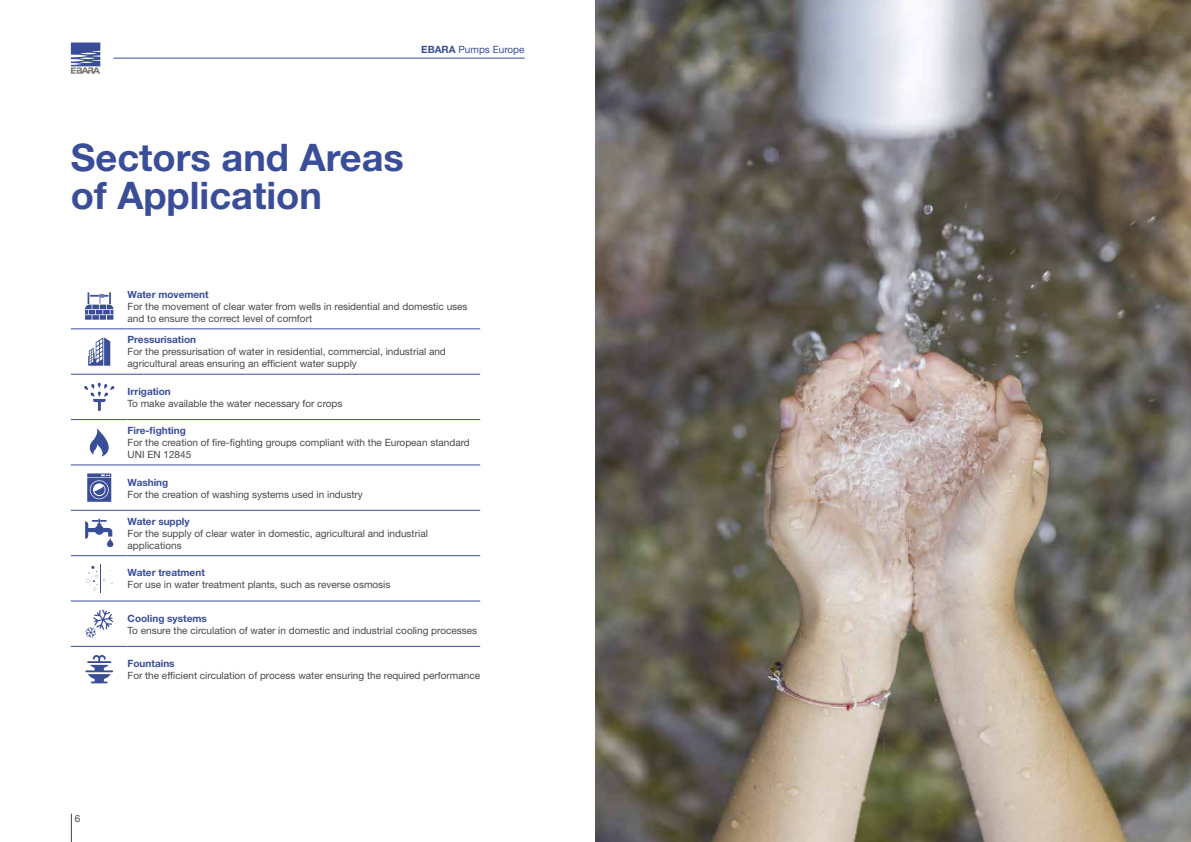
<style>
.page{position:relative;width:1191px;height:842px;background:#fff}
.page>*{position:absolute;margin:0;border:0;box-sizing:border-box;transform-origin:0 0}
.t1{font:700 38px/38px "Helvetica Neue";color:#3a4d98}
.t2{font:10px/12px "Helvetica Neue";color:#484848}
.t3{font:700 10px "Helvetica Neue";color:#3a4d98}
.t4{font:10px "Helvetica Neue";color:#3a4d98}
.s1{font-weight:700}
</style>
<div class="page">
<svg style="left:71px;top:814px;width:1px;height:28px"></svg>
<svg style="left:71px;top:43px;width:29px;height:31px"></svg>
<hr style="left:113px;top:58px;width:411px;height:1px;background:#3a4d98">
<img style="left:595px;top:0;width:596px;height:842px">
<hr style="left:71px;top:329px;width:57px;height:1px;background:#3a4d98">
<hr style="left:128px;top:329px;width:352px;height:1px;background:#3a4d98">
<hr style="left:71px;top:374px;width:57px;height:1px;background:#3a4d98">
<hr style="left:128px;top:374px;width:352px;height:1px;background:#3a4d98">
<hr style="left:71px;top:419px;width:57px;height:1px;background:#3a4d98">
<hr style="left:128px;top:419px;width:352px;height:1px;background:#3a4d98">
<hr style="left:71px;top:465px;width:57px;height:1px;background:#3a4d98">
<hr style="left:128px;top:465px;width:352px;height:1px;background:#3a4d98">
<hr style="left:71px;top:510px;width:57px;height:1px;background:#3a4d98">
<hr style="left:128px;top:510px;width:352px;height:1px;background:#3a4d98">
<hr style="left:71px;top:555px;width:57px;height:1px;background:#3a4d98">
<hr style="left:128px;top:555px;width:352px;height:1px;background:#3a4d98">
<hr style="left:71px;top:601px;width:57px;height:1px;background:#3a4d98">
<hr style="left:128px;top:601px;width:352px;height:1px;background:#3a4d98">
<hr style="left:71px;top:646px;width:57px;height:1px;background:#3a4d98">
<hr style="left:128px;top:646px;width:352px;height:1px;background:#3a4d98">
<svg style="left:85px;top:292px;width:28px;height:28px"></svg>
<svg style="left:88px;top:337px;width:22px;height:29px"></svg>
<svg style="left:84px;top:383px;width:30px;height:28px"></svg>
<svg style="left:90px;top:428px;width:19px;height:28px"></svg>
<svg style="left:87px;top:473px;width:24px;height:29px"></svg>
<svg style="left:85px;top:519px;width:29px;height:29px"></svg>
<svg style="left:86px;top:564px;width:27px;height:28px"></svg>
<svg style="left:85px;top:609px;width:28px;height:29px"></svg>
<svg style="left:85px;top:655px;width:28px;height:28px"></svg>
<p class="t4" style="left:421px;top:43px;width:105px"><span class="s1">EBARA</span> Pumps Europe</p>
<h1 class="t1" style="left:71px;top:138px;width:334px">Sectors and Areas of Application</h1>
<p class="t3" style="left:128px;top:288px;width:83px">Water movement</p>
<p class="t2" style="left:128px;top:300px;width:341px">For the movement of clear water from wells in residential and domestic uses and to ensure the correct level of comfort</p>
<p class="t3" style="left:128px;top:334px;width:70px">Pressurisation</p>
<p class="t2" style="left:128px;top:346px;width:320px">For the pressurisation of water in residential, commercial, industrial and agricultural areas ensuring an efficient water supply</p>
<p class="t3" style="left:128px;top:385px;width:45px">Irrigation</p>
<p class="t2" style="left:128px;top:397px;width:216px">To make available the water necessary for crops</p>
<p class="t3" style="left:128px;top:424px;width:60px">Fire-fighting</p>
<p class="t2" style="left:128px;top:436px;width:344px">For the creation of fire-fighting groups compliant with the European standard<br>UNI EN 12845</p>
<p class="t3" style="left:128px;top:476px;width:42px">Washing</p>
<p class="t2" style="left:128px;top:488px;width:237px">For the creation of washing systems used in industry</p>
<p class="t3" style="left:128px;top:515px;width:64px">Water supply</p>
<p class="t2" style="left:128px;top:527px;width:302px">For the supply of clear water in domestic, agricultural and industrial applications</p>
<p class="t3" style="left:128px;top:566px;width:79px">Water treatment</p>
<p class="t2" style="left:128px;top:579px;width:264px">For use in water treatment plants, such as reverse osmosis</p>
<p class="t3" style="left:128px;top:612px;width:81px">Cooling systems</p>
<p class="t2" style="left:128px;top:624px;width:351px">To ensure the circulation of water in domestic and industrial cooling processes</p>
<p class="t3" style="left:128px;top:657px;width:49px">Fountains</p>
<p class="t2" style="left:128px;top:669px;width:354px">For the efficient circulation of process water ensuring the required performance</p>
<p class="t2" style="left:75px;top:812px;width:7px">6</p>
</div>
